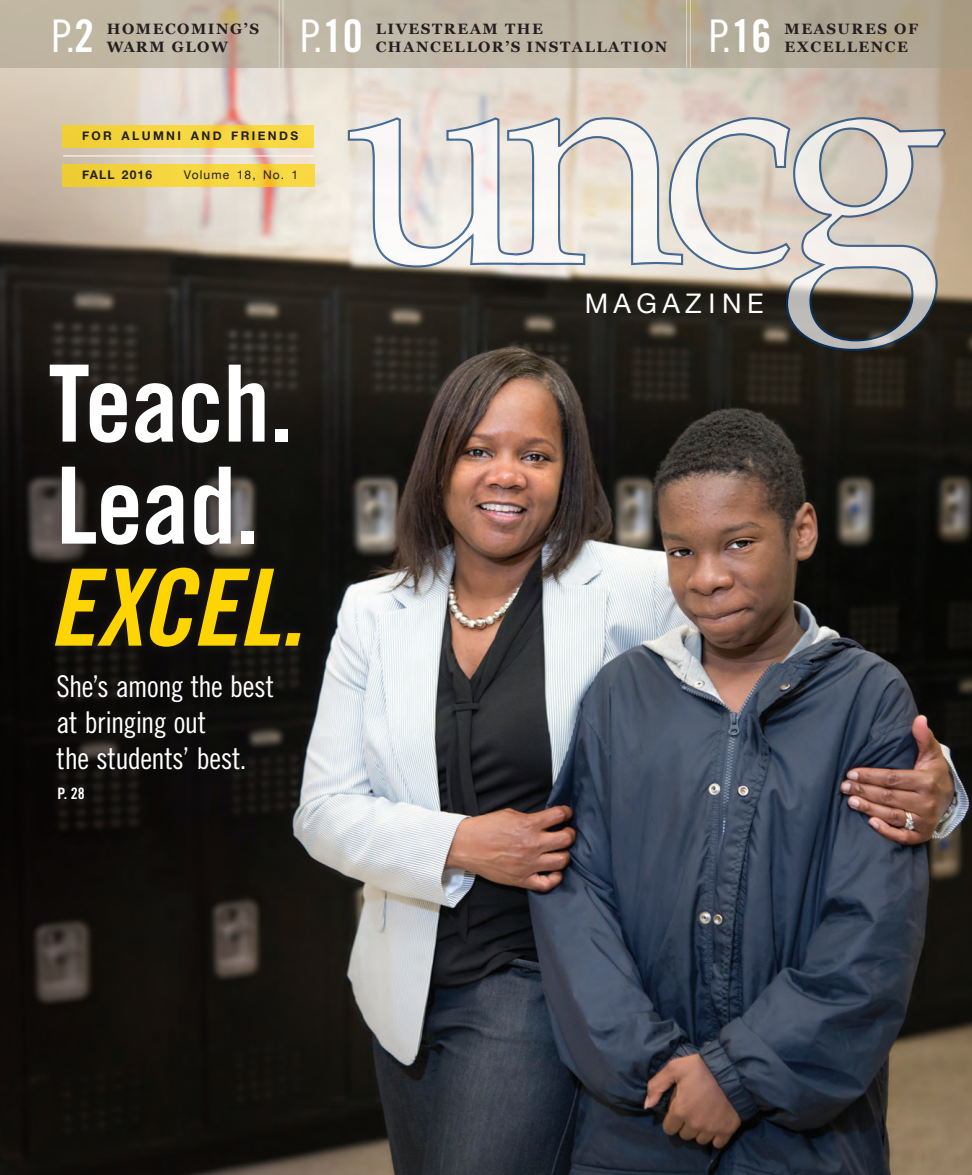
<style>
.page{position:relative;width:972px;height:1175px;background:#fff}
.page>*{position:absolute;margin:0;border:0;box-sizing:border-box;transform-origin:0 0}
.body{font:106.5px "Trade Gothic Bold Cond Twenty";letter-spacing:-.01em;color:#fff}
.body-2{font:106.5px "Trade Gothic Bold Cond Twenty Obl";letter-spacing:-.01em;color:#fed503}
.body-3{font:45px "Trade Gothic Cond Eighteen";color:#fff}
.body-4{font:30px/36px "Trade Gothic Cond Eighteen";letter-spacing:-.02em;color:#fff}
.t1{font:27px "Helvetica Neue";letter-spacing:.2em;color:#fff}
.body-5{font:15.75px "Trade Gothic Bold Cond Twenty";color:#fff}
.body-6{font:700 15px/18px "Georgia";letter-spacing:.1em;color:#231f20}
.t2{font:700 12px "Helvetica Neue";letter-spacing:.2em;color:#231f20}
.t3{font:12px "Helvetica Neue";letter-spacing:.1em;color:#231f20}
.t4{font:700 12px "Helvetica Neue";letter-spacing:.1em;color:#231f20}
.s1{font-family:"Trade Gothic Bold Cond Twenty"}
</style>
<div class="page">
<img style="left:0;top:68px;width:972px;height:1106px">
<hr style="left:63px;top:156px;width:251px;height:1px;background:#fff">
<div style="left:62px;top:125px;width:252px;height:22px;background:#f5d641"></div>
<svg style="left:62px;top:164px;width:252px;height:22px;background:#f3d23c"></svg>
<svg style="left:347px;top:116px;width:600px;height:236px;background:#a6a39d"></svg>
<div style="left:36px;top:352px;width:276px;height:307px;background:#231f20;opacity:.75"></div>
<svg style="left:0;top:0;width:972px;height:68px;background:#bab19f"></svg>
<hr style="left:690px;top:0;width:1px;height:67px;background:#fff">
<hr style="left:686px;top:0;width:1px;height:67px;background:#fff">
<hr style="left:283px;top:0;width:1px;height:68px;background:#fff">
<hr style="left:279px;top:0;width:1px;height:68px;background:#fff">
<p class="body-3" style="left:52px;top:9px;width:44px">P.<span class="s1">2</span></p>
<p class="body-6" style="left:107px;top:19px;width:154px">HOMECOMING’S<br>WARM GLOW</p>
<p class="body-3" style="left:709px;top:9px;width:64px">P.<span class="s1">16</span></p>
<p class="body-6" style="left:784px;top:19px;width:135px">MEASURES OF</p>
<p class="body-3" style="left:300px;top:9px;width:64px">P.<span class="s1">10</span></p>
<p class="body-6" style="left:376px;top:19px;width:293px">LIVESTREAM THE<br>CHANCELLOR’S INSTALLATION</p>
<p class="body-6" style="left:784px;top:37px;width:125px">EXCELLENCE</p>
<p class="t2" style="left:82px;top:126px;width:218px">FOR ALUMNI AND FRIENDS</p>
<p class="t4" style="left:82px;top:165px;width:72px">FALL 2016</p>
<p class="t3" style="left:184px;top:166px;width:116px">Volume 18, No. 1</p>
<p class="body" style="left:48px;top:339px;width:246px">Teach.</p>
<p class="body" style="left:56px;top:441px;width:205px">Lead.</p>
<p class="body-2" style="left:48px;top:543px;width:256px">EXCEL.</p>
<p class="body-4" style="left:56px;top:667px;width:219px">She’s among the best at bringing out<br>the students’ best.</p>
<p class="body-5" style="left:58px;top:783px;width:29px">P. 28</p>
<p class="t1" style="left:585px;top:284px;width:180px">MAGAZINE</p>
</div>
